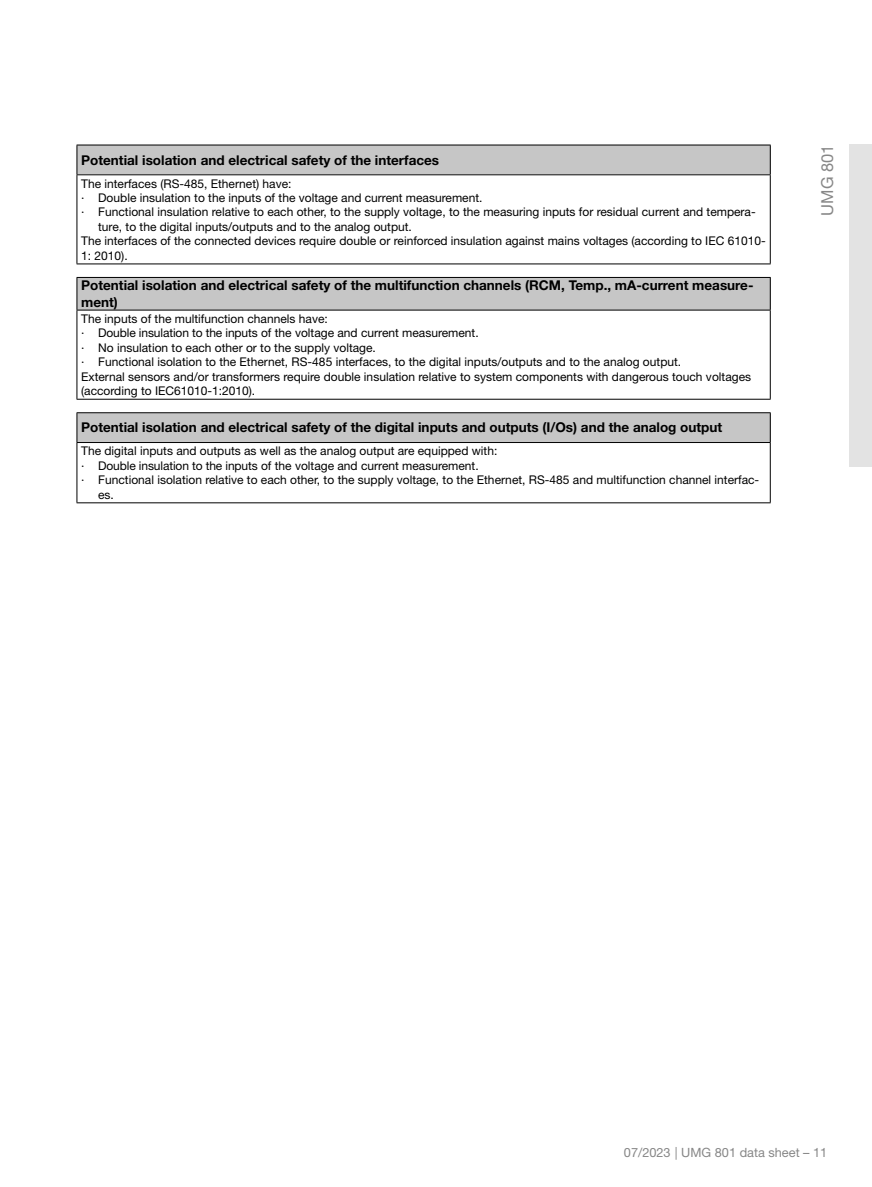
<style>
.page{position:relative;width:872px;height:1187px;background:#fff}
.page>*{position:absolute;margin:0;border:0;box-sizing:border-box;transform-origin:0 0}
.t1{font:16.5px "Helvetica Neue LT Pro";color:#878787}
.t2{font:700 13.5px/16.2px "Helvetica Neue LT Pro";color:#000}
.t3{font:12.75px "Helvetica Neue LT Pro";color:#878787}
.t4{font:12px/14.4px "Helvetica Neue LT Pro";color:#000}
</style>
<div class="page">
<div style="left:849px;top:145px;width:23px;height:322px;background:#e3e3e3"></div>
<div style="left:77px;top:145px;width:693px;height:30px;background:#c6c6c6"></div>
<hr style="left:77px;top:145px;width:693px;height:1px;background:#000">
<svg style="left:77px;top:145px;width:1px;height:29px"></svg>
<svg style="left:770px;top:145px;width:1px;height:29px"></svg>
<hr style="left:77px;top:174px;width:693px;height:1px;background:#000">
<hr style="left:77px;top:175px;width:1px;height:88px;background:#000">
<hr style="left:770px;top:175px;width:1px;height:88px;background:#000">
<hr style="left:77px;top:263px;width:693px;height:1px;background:#000">
<div style="left:77px;top:277px;width:693px;height:33px;background:#c6c6c6"></div>
<hr style="left:77px;top:277px;width:693px;height:1px;background:#000">
<hr style="left:77px;top:278px;width:1px;height:32px;background:#000">
<hr style="left:770px;top:278px;width:1px;height:32px;background:#000">
<hr style="left:77px;top:310px;width:693px;height:1px;background:#000">
<hr style="left:77px;top:310px;width:1px;height:89px;background:#000">
<hr style="left:770px;top:310px;width:1px;height:89px;background:#000">
<hr style="left:77px;top:399px;width:693px;height:1px;background:#000">
<div style="left:77px;top:413px;width:693px;height:29px;background:#c6c6c6"></div>
<hr style="left:77px;top:412px;width:693px;height:1px;background:#000">
<svg style="left:77px;top:413px;width:1px;height:29px"></svg>
<svg style="left:770px;top:413px;width:1px;height:29px"></svg>
<hr style="left:77px;top:442px;width:693px;height:1px;background:#000">
<hr style="left:77px;top:443px;width:1px;height:59px;background:#000">
<hr style="left:770px;top:443px;width:1px;height:59px;background:#000">
<hr style="left:77px;top:502px;width:693px;height:1px;background:#000">
<p class="t2" style="left:81px;top:151px;width:359px">Potential isolation and electrical safety of the interfaces</p>
<p class="t4" style="left:81px;top:176px;width:212px">The interfaces (RS-485, Ethernet) have:</p>
<p class="t4" style="left:81px;top:190px;width:403px">· Double insulation to the inputs of the voltage and current measurement.</p>
<p class="t4" style="left:81px;top:205px;width:676px">· Functional insulation relative to each other, to the supply voltage, to the measuring inputs for residual current and tempera-</p>
<p class="t4" style="left:98px;top:219px;width:315px">ture, to the digital inputs/outputs and to the analog output.</p>
<p class="t4" style="left:81px;top:233px;width:686px">The interfaces of the connected devices require double or reinforced insulation against mains voltages (according to IEC 61010-</p>
<p class="t4" style="left:81px;top:248px;width:48px">1: 2010).</p>
<p class="t2" style="left:81px;top:277px;width:674px">Potential isolation and electrical safety of the multifunction channels (RCM, Temp., mA-current measure&shy;ment)</p>
<p class="t4" style="left:81px;top:311px;width:671px">The inputs of the multifunction channels have:<br>· Double insulation to the inputs of the voltage and current measurement.<br>· No insulation to each other or to the supply voltage.<br>· Functional isolation to the Ethernet, RS-485 interfaces, to the digital inputs/outputs and to the analog output.<br>External sensors and/or transformers require double insulation relative to system components with dangerous touch voltages (according to IEC61010-1:2010).</p>
<p class="t2" style="left:81px;top:419px;width:642px">Potential isolation and electrical safety of the digital inputs and outputs (I/Os) and the analog output</p>
<p class="t4" style="left:81px;top:443px;width:418px">The digital inputs and outputs as well as the analog output are equipped with:</p>
<p class="t4" style="left:81px;top:458px;width:399px">· Double insulation to the inputs of the voltage and current measurement.</p>
<p class="t4" style="left:81px;top:472px;width:679px">· Functional isolation relative to each other, to the supply voltage, to the Ethernet, RS-485 and multifunction channel interfac-</p>
<p class="t4" style="left:98px;top:487px;width:17px">es.</p>
<h1 class="t1" style="left:817px;top:215px;width:72px;rotate:-90deg">UMG 801</h1>
<p class="t3" style="left:624px;top:1144px;width:205px">07/2023 | UMG 801 data sheet – 11</p>
</div>
